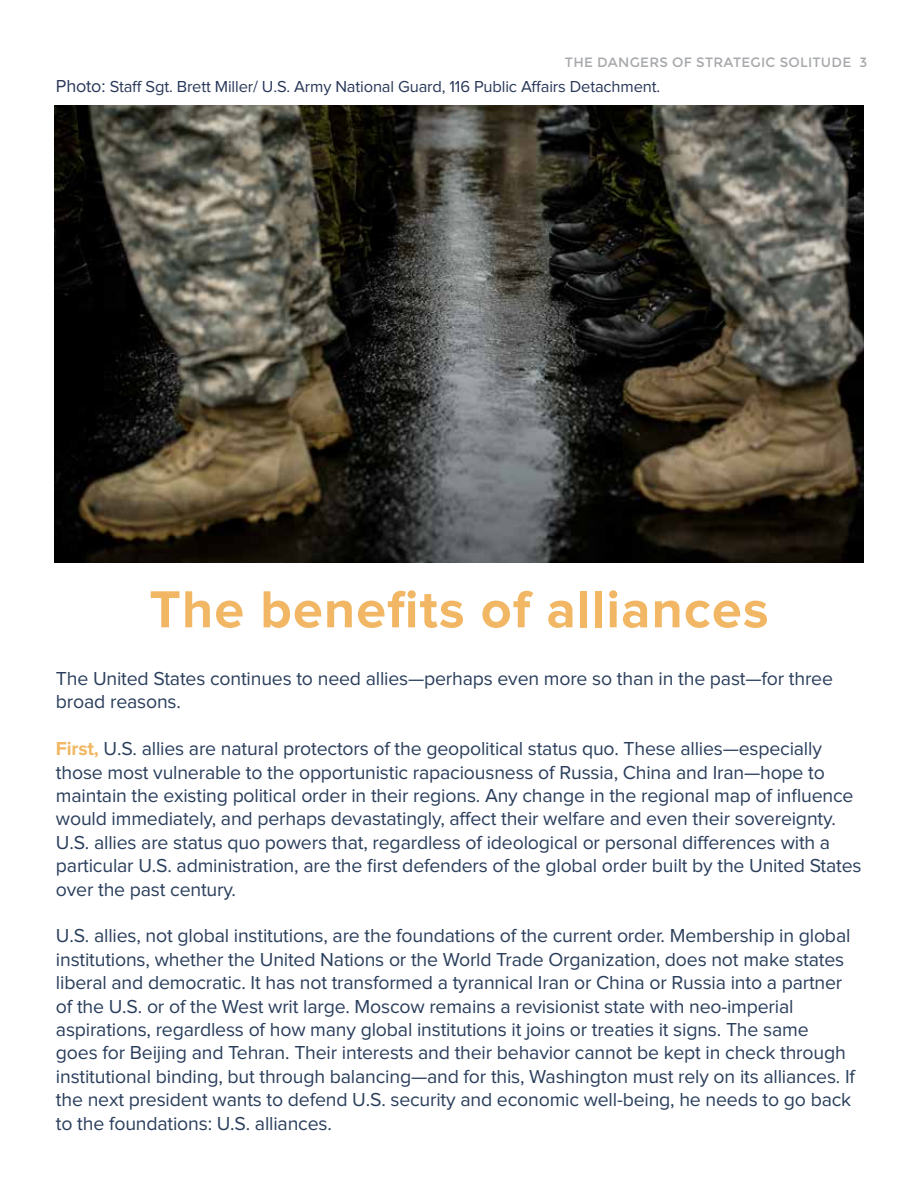
<style>
.page{position:relative;width:918px;height:1188px;background:#fff}
.page>*{position:absolute;margin:0;border:0;box-sizing:border-box;transform-origin:0 0}
.t1{font:700 54px "Proxima Nova";letter-spacing:.02em;color:#f1b764}
.t2{font:19.5px/23.4px "Proxima Nova";letter-spacing:-.01em;color:#2a3e5c}
.t3{font:16.5px "Proxima Nova";letter-spacing:-.01em;color:#293859}
.t4{font:13.5px "Montserrat";letter-spacing:.02em;color:#a7a9ac}
.s1{font-style:inherit}
.s2{font-size:18px}
.s3{font-weight:700;color:#f1b764}
</style>
<div class="page">
<img style="left:54px;top:106px;width:810px;height:456px">
<p class="t4" style="left:565px;top:54px;width:304px">THE DANGERS OF STRATEGIC SOLITUDE <span class="s1">3</span></p>
<p class="t3" style="left:56px;top:79px;width:606px"><span class="s2">Photo:</span> Staff Sgt. Brett Miller/ U.S. Army National Guard, 116 Public Affairs Detachment.</p>
<h1 class="t1" style="left:149px;top:585px;width:621px">The benefits of alliances</h1>
<p class="t2" style="left:56px;top:668px;width:779px">The United States continues to need allies—perhaps even more so than in the past—for three broad reasons.</p>
<p class="t2" style="left:56px;top:738px;width:807px"><span class="s3">First,</span> U.S. allies are natural protectors of the geopolitical status quo. These allies—especially those most vulnerable to the opportunistic rapaciousness of Russia, China and Iran—hope to maintain the existing political order in their regions. Any change in the regional map of influence would immediately, and perhaps devastatingly, affect their welfare and even their sovereignty.<br>U.S. allies are status quo powers that, regardless of ideological or personal differences with a particular U.S. administration, are the first defenders of the global order built by the United States over the past century.</p>
<p class="t2" style="left:56px;top:925px;width:801px">U.S. allies, not global institutions, are the foundations of the current order. Membership in global institutions, whether the United Nations or the World Trade Organization, does not make states liberal and democratic. It has not transformed a tyrannical Iran or China or Russia into a partner of the U.S. or of the West writ large. Moscow remains a revisionist state with neo-imperial aspirations, regardless of how many global institutions it joins or treaties it signs. The same goes for Beijing and Tehran. Their interests and their behavior cannot be kept in check through institutional binding, but through balancing—and for this, Washington must rely on its alliances. If the next president wants to defend U.S. security and economic well-being, he needs to go back to the foundations: U.S. alliances.</p>
</div>
